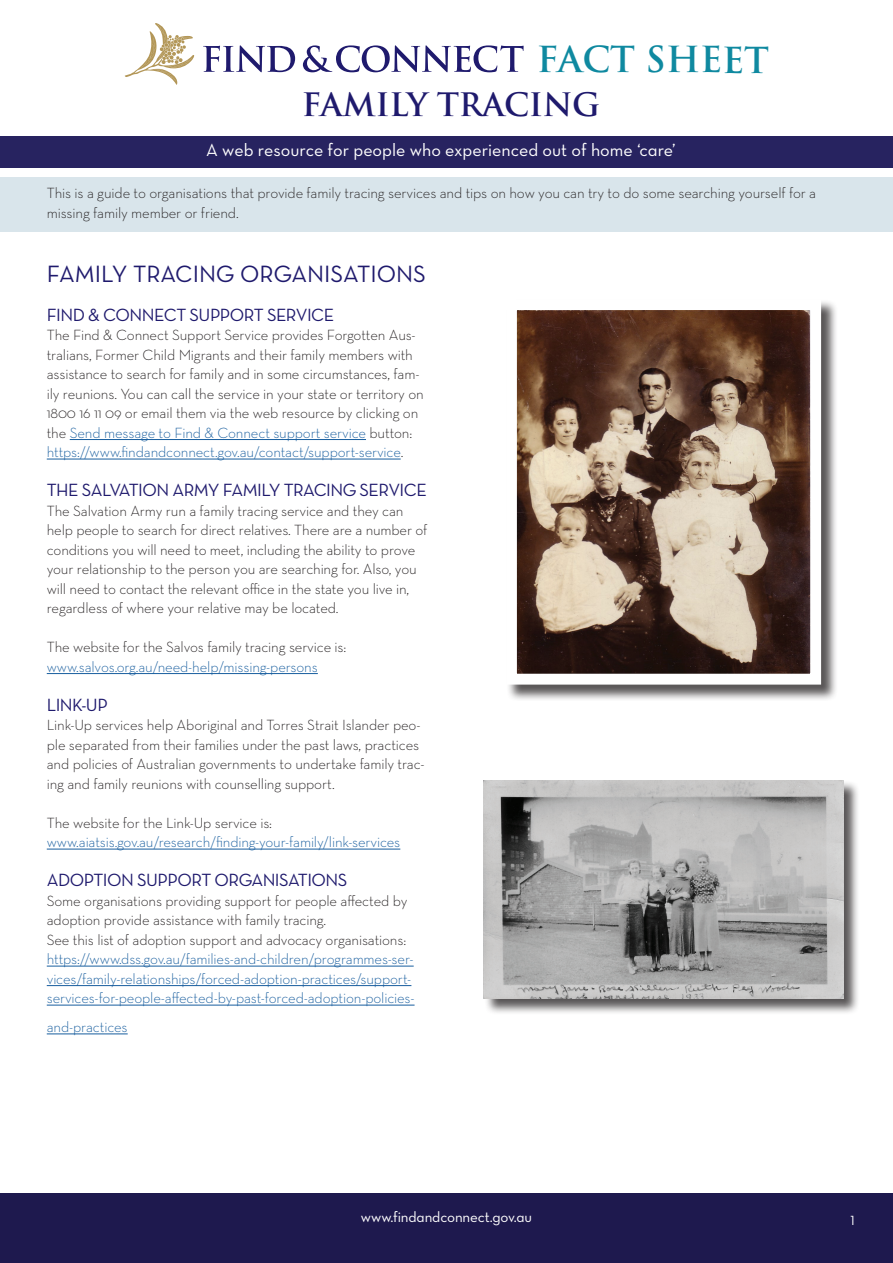
<style>
.page{position:relative;width:893px;height:1263px;background:#fff}
.page>*{position:absolute;margin:0;border:0;box-sizing:border-box;transform-origin:0 0}
.t1{font:700 34.95px "Trajan Pro";color:#0f89a0}
.t2{font:700 31.5px "Trajan Pro";letter-spacing:-.01em;color:#1f1a6d}
.Heading_1{font:24px "Neutra Text Book Alt";color:#1f1a6d}
.Heading_2{font:18px "Neutra Text Book Alt";letter-spacing:-.03em;color:#1f1a6d}
.t3{font:18px "Neutra Text Book Alt";color:#fff}
.Paragraph{font:300 15px/19.5px "Neutra Text";letter-spacing:-.01em;color:#231f20}
.Paragraph-2{font:300 15px/19.5px "Neutra Text";letter-spacing:-.01em;color:#175d9e}
.Paragraph-3{font:15px "Neutra Text Book Alt";letter-spacing:-.01em;color:#fff}
.Heading_1-2{font:13.5px "Neutra Text Book Alt";color:#fff}
.s1{color:#175d9e}
.s2{color:#231f20}
</style>
<div class="page">
<div style="left:0;top:1193px;width:893px;height:70px;background:#1e194e"></div>
<div style="left:0;top:136px;width:893px;height:32px;background:#272360"></div>
<svg style="left:125px;top:23px;width:70px;height:62px"></svg>
<svg style="left:203px;top:45px;width:92px;height:27px"></svg>
<svg style="left:303px;top:45px;width:221px;height:27px"></svg>
<div style="left:0;top:178px;width:893px;height:54px;background:#d9e5eb"></div>
<hr style="left:70px;top:439px;width:296px;height:1px;background:#175d9e">
<hr style="left:47px;top:459px;width:354px;height:1px;background:#175d9e">
<hr style="left:47px;top:673px;width:271px;height:1px;background:#175d9e">
<hr style="left:47px;top:849px;width:353px;height:1px;background:#175d9e">
<hr style="left:47px;top:966px;width:367px;height:1px;background:#175d9e">
<hr style="left:47px;top:985px;width:364px;height:1px;background:#175d9e">
<hr style="left:47px;top:1005px;width:368px;height:1px;background:#175d9e">
<hr style="left:47px;top:1034px;width:81px;height:1px;background:#175d9e">
<div style="left:506px;top:299px;width:332px;height:402px;background:#231f20;opacity:.75"></div>
<img style="left:518px;top:311px;width:291px;height:362px">
<div style="left:506px;top:299px;width:315px;height:386px;border:11px solid #fff"></div>
<div style="left:484px;top:780px;width:376px;height:235px;background:#231f20;opacity:.75"></div>
<img style="left:484px;top:780px;width:359px;height:218px">
<h1 class="t1" style="left:537px;top:38px;width:234px">FACT SHEET</h1>
<p class="t2" style="left:302px;top:85px;width:300px">FAMILY TRACING</p>
<p class="t3" style="left:206px;top:139px;width:471px">A web resource for people who experienced out of home ‘care’</p>
<p class="Paragraph" style="left:47px;top:183px;width:771px">This is a guide to organisations that provide family tracing services and tips on how you can try to do some searching yourself for a missing family member or friend.</p>
<p class="Heading_1" style="left:47px;top:259px;width:381px">FAMILY TRACING ORGANISATIONS</p>
<p class="Heading_2" style="left:47px;top:303px;width:289px">FIND &amp; CONNECT SUPPORT SERVICE</p>
<p class="Paragraph" style="left:47px;top:325px;width:379px">The Find &amp; Connect Support Service provides Forgotten Aus&shy;tralians, Former Child Migrants and their family members with assistance to search for family and in some circumstances, fam&shy;ily reunions. You can call the service in your state or territory on 1800 16 11 09 or email them via the web resource by clicking on the <span class="s1">Send message to Find &amp; Connect support service</span> button: <span class="s1">https://www.findandconnect.gov.au/contact/support-service</span>.</p>
<p class="Heading_2" style="left:47px;top:479px;width:382px">THE SALVATION ARMY FAMILY TRACING SERVICE</p>
<p class="Paragraph" style="left:47px;top:500px;width:382px">The Salvation Army run a family tracing service and they can help people to search for direct relatives. There are a number of conditions you will need to meet, including the ability to prove your relationship to the person you are searching for. Also, you will need to contact the relevant office in the state you live in, regardless of where your relative may be located.</p>
<p class="Paragraph" style="left:47px;top:637px;width:301px">The website for the Salvos family tracing service is: <span class="s1">www.salvos.org.au/need-help/missing-persons</span></p>
<p class="Heading_2" style="left:47px;top:693px;width:63px">LINK-UP</p>
<p class="Paragraph" style="left:47px;top:715px;width:379px">Link-Up services help Aboriginal and Torres Strait Islander peo&shy;ple separated from their families under the past laws, practices and policies of Australian governments to undertake family trac&shy;ing and family reunions with counselling support.</p>
<p class="Paragraph-2" style="left:47px;top:812px;width:355px"><span class="s2">The website for the Link-Up service is: </span>www.aiatsis.gov.au/research/finding-your-family/link-services</p>
<p class="Heading_2" style="left:47px;top:869px;width:302px">ADOPTION SUPPORT ORGANISATIONS</p>
<p class="Paragraph" style="left:47px;top:890px;width:362px">Some organisations providing support for people affected by adoption provide assistance with family tracing.</p>
<p class="Paragraph-2" style="left:47px;top:929px;width:369px"><span class="s2">See this list of adoption support and advocacy organisations: </span>https://www.dss.gov.au/families-and-children/programmes-ser&shy;vices/family-relationships/forced-adoption-practices/support&shy;services-for-people-affected-by-past-forced-adoption-policies-</p>
<p class="Paragraph-2" style="left:47px;top:1017px;width:82px">and-practices</p>
<p class="Paragraph-3" style="left:361px;top:1208px;width:173px">www.findandconnect.gov.au</p>
<p class="Heading_1-2" style="left:851px;top:1212px;width:6px">1</p>
</div>
